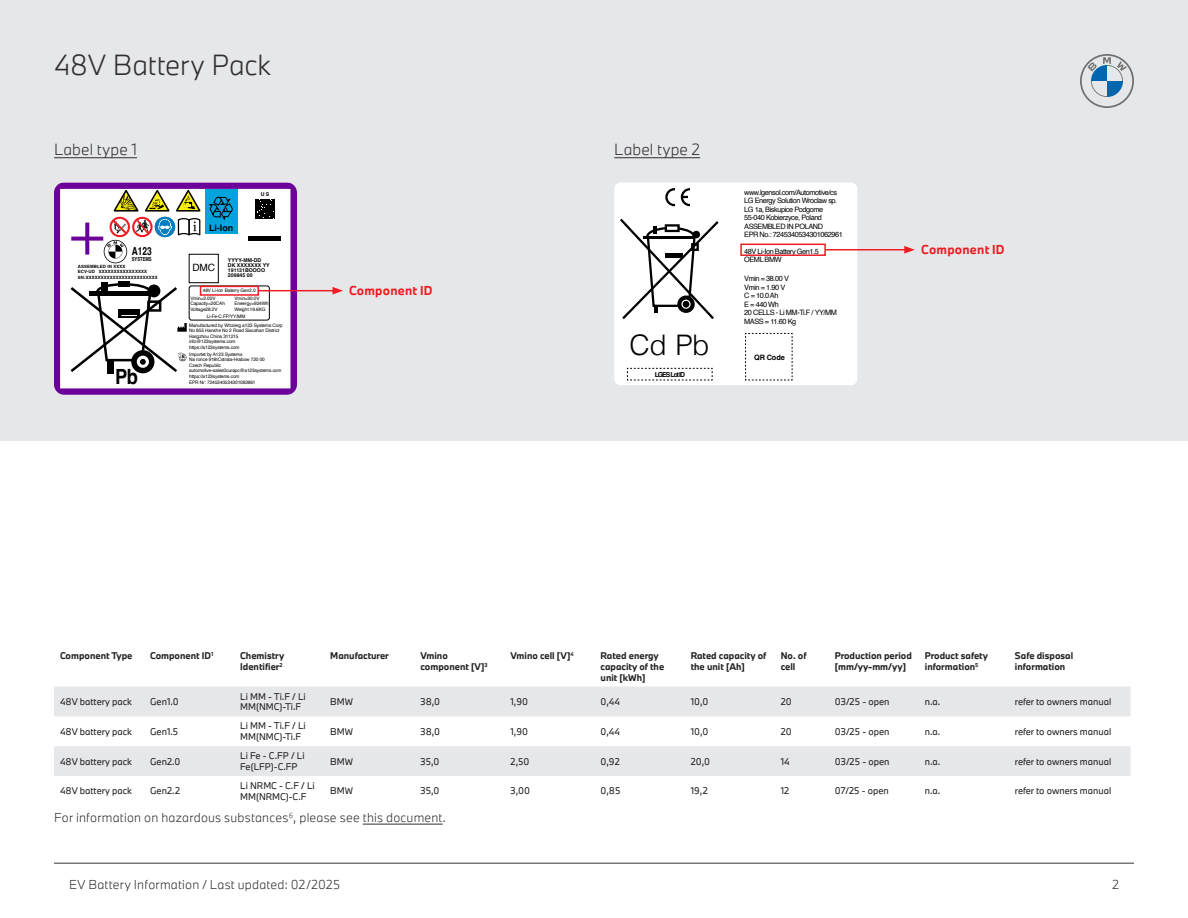
<style>
.page{position:relative;width:1188px;height:918px;background:#fff}
.page>*{position:absolute;margin:0;border:0;box-sizing:border-box;transform-origin:0 0}
.t1{font:300 28.35px "Helvetica";color:#000}
.t2{font:300 27px "BMW Type Next Pro";letter-spacing:-.005em;color:#312f30}
.t3{font:700 21px "Helvetica";color:#000;scale:.87 1}
.t4{font:300 15px "BMW Type Next Pro";letter-spacing:.01em;color:#312f30}
.t5{font:300 12px "BMW Type Next Pro";letter-spacing:.02em;color:#312f30}
.t6{font:700 12px "BMW Type Next Pro";letter-spacing:.02em;color:#ee1d23}
.t7{font:700 11.25px "Helvetica";color:#000;scale:.75 1}
.t8{font:10.05px "Helvetica";color:#000}
.t9{font:9px/10.8px "BMW Type Next Pro";color:#231f20}
.t10{font:700 9px/10.8px "BMW Type Next Pro";color:#231f20}
.t11{font:700 8.85px "Helvetica";color:#000}
.t12{font:7.35px/8.6px "Helvetica";letter-spacing:-.06em;color:#000}
.t13{font:700 7.35px "Helvetica";letter-spacing:-.02em;color:#000}
.t14{font:700 6.9px "Helvetica";letter-spacing:-.14em;color:#000}
.t15{font:700 5.55px "Helvetica";color:#000;scale:.75 1}
.t16{font:700 5.25px/4.9px "Helvetica";color:#000}
.t17{font:4.8px/5.6px "Helvetica";letter-spacing:-.02em;color:#000}
.t18{font:700 4.35px/4.5px "Helvetica";letter-spacing:.02em;color:#000}
</style>
<div class="page">
<div style="left:0;top:0;width:1188px;height:440px;background:#e6e7e9"></div>
<hr style="left:363px;top:824px;width:80px;height:1px;background:#312f30">
<svg style="left:54px;top:687px;width:1076px;height:89px;fill:#e6e7e9"></svg>
<hr style="left:54px;top:862px;width:1080px;height:2px;background:#757679">
<svg style="left:54px;top:182px;width:243px;height:213px;background:#e0cce9"></svg>
<div style="left:205px;top:189px;width:32px;height:45px;background:#00a3dc"></div>
<svg style="left:208px;top:197px;width:24px;height:24px"></svg>
<svg style="left:255px;top:199px;width:20px;height:21px"></svg>
<svg style="left:68px;top:282px;width:119px;height:93px;background:#c8c8c8"></svg>
<div style="left:189px;top:286px;width:81px;height:34px;border:1px solid #000;border-radius:2px"></div>
<div style="left:189px;top:254px;width:30px;height:29px;border:1px solid #000"></div>
<svg style="left:104px;top:190px;width:97px;height:73px;background:#d6d1c6"></svg>
<div style="left:614px;top:182px;width:243px;height:203px;background:#fff;border-radius:6px"></div>
<svg style="left:745px;top:333px;width:48px;height:48px"></svg>
<svg style="left:627px;top:368px;width:86px;height:13px"></svg>
<svg style="left:665px;top:188px;width:9px;height:18px"></svg>
<svg style="left:681px;top:188px;width:9px;height:18px"></svg>
<svg style="left:620px;top:218px;width:99px;height:101px"></svg>
<div style="left:740px;top:244px;width:86px;height:12px;border:2px solid #ee1d23"></div>
<hr style="left:826px;top:249px;width:81px;height:1px;background:#ee1d23">
<svg style="left:904px;top:246px;width:11px;height:8px"></svg>
<div style="left:200px;top:286px;width:59px;height:10px;border:2px solid #ee1d23"></div>
<hr style="left:259px;top:290px;width:76px;height:1px;background:#ee1d23">
<svg style="left:333px;top:287px;width:10px;height:8px"></svg>
<hr style="left:54px;top:157px;width:83px;height:1px;background:#312f30">
<hr style="left:614px;top:157px;width:86px;height:1px;background:#312f30">
<svg style="left:1080px;top:54px;width:54px;height:54px"></svg>
<p class="t2" style="left:54px;top:46px;width:218px">48V Battery Pack</p>
<p class="t4" style="left:54px;top:139px;width:84px">Label type 1</p>
<p class="t4" style="left:614px;top:139px;width:87px">Label type 2</p>
<p class="t7" style="left:132px;top:244px;width:28px">A123</p>
<p class="t15" style="left:132px;top:256px;width:28px">SYSTEMS</p>
<p class="t18" style="left:78px;top:265px;width:71px">ASSEMBLED IN XXXX<br>ECV-UD XXXXXXXXXXXXXXXX</p>
<p class="t18" style="left:78px;top:275px;width:82px">SN:XXXXXXXXXXXXXXXXXXXXXXXX</p>
<p class="t3" style="left:115px;top:364px;width:28px">Pb</p>
<p class="t11" style="left:209px;top:222px;width:26px">Li-Ion</p>
<p class="t16" style="left:261px;top:192px;width:10px">U S</p>
<p class="t8" style="left:193px;top:260px;width:24px">DMC</p>
<p class="t16" style="left:228px;top:258px;width:43px">YYYY-MM-DD<br>DK XXXXXXX YY<br>191131BOOOO<br>209845 00</p>
<p class="t17" style="left:190px;top:287px;width:67px;line-height:7.2px;text-indent:12px">48V Li-Ion Baterry Gen2.0<br>Vmin=2.00V</p>
<p class="t17" style="left:190px;top:301px;width:36px">Capacity=20CAh<br>Voltage28.2V</p>
<p class="t17" style="left:234px;top:295px;width:36px">Vmin=30.0V<br>Eneergy=924Wh<br>Weight:19.6KG</p>
<p class="t17" style="left:207px;top:314px;width:40px">Li-Fe-C.FP/YY/MM</p>
<p class="t17" style="left:189px;top:322px;width:95px">Manufactured by Wnzierg a123 Systems Corp<br>No 855 Hanshe No 2 Road Siacahan District<br>Hargzhou China 311215 info@123systems.com https://a123systems.com</p>
<p class="t17" style="left:189px;top:351px;width:94px">Importet by A123 Systems<br>Na ronce 918|Cstrata-Hrabow 720 00<br>Czech Republic automotive-sales0curapc@a123systems.com https://a123systems.com</p>
<p class="t17" style="left:189px;top:380px;width:68px">EPR Nr: 7245340534301082861</p>
<p class="t6" style="left:349px;top:282px;width:85px">Component ID</p>
<p class="t1" style="left:630px;top:321px;width:82px">Cd Pb</p>
<p class="t14" style="left:655px;top:371px;width:32px">LGES LotID</p>
<p class="t12" style="left:744px;top:188px;width:100px">www.lgensol.com/Automotive/cs<br>LG Energy Solution Wroclaw sp.<br>LG 1a, Biskupice Podgome<br>55-040 Kobierzyce, Poland<br>ASSEMBLED IN POLAND<br>EPR No.: 7245340534301062961</p>
<p class="t12" style="left:744px;top:247px;width:76px">48V Li-Ion Battery Gen1.5<br>OEML BMW</p>
<p class="t12" style="left:744px;top:275px;width:94px">Vmin = 38.00 V<br>Vmin = 1.90 V<br>C = 10.0 Ah<br>E = 440 Wh<br>20 CELLS - Li MM-Ti.F / YY/MM<br>MASS = 11.60 Kg</p>
<p class="t13" style="left:754px;top:353px;width:32px">QR Code</p>
<p class="t6" style="left:921px;top:241px;width:85px">Component ID</p>
<p class="t10" style="left:60px;top:650px;width:74px">Component Type</p>
<p class="t10" style="left:150px;top:650px;width:65px">Component ID<sup>1</sup></p>
<p class="t10" style="left:240px;top:650px;width:46px">Chemistry<br>Identifier<sup>2</sup></p>
<p class="t10" style="left:330px;top:650px;width:60px">Manufacturer</p>
<p class="t10" style="left:420px;top:650px;width:69px">Vmino component [V]<sup>3</sup></p>
<p class="t10" style="left:511px;top:650px;width:65px">Vmino cell [V]<sup>4</sup></p>
<p class="t10" style="left:601px;top:650px;width:65px">Rated energy capacity of the unit [kWh]</p>
<p class="t10" style="left:691px;top:650px;width:77px">Rated capacity of the unit [Ah]</p>
<p class="t10" style="left:781px;top:650px;width:27px">No. of cell</p>
<p class="t10" style="left:835px;top:650px;width:79px">Production period</p>
<p class="t10" style="left:835px;top:661px;width:73px">[mm/yy-mm/yy]</p>
<p class="t10" style="left:925px;top:650px;width:65px">Product safety information<sup>5</sup></p>
<p class="t10" style="left:1015px;top:650px;width:60px">Safe disposal information</p>
<p class="t9" style="left:60px;top:696px;width:73px">48V battery pack</p>
<p class="t9" style="left:150px;top:696px;width:30px">Gen1.0</p>
<p class="t9" style="left:240px;top:691px;width:67px">Li MM - Ti.F / Li<br>MM(NMC)-Ti.F</p>
<p class="t9" style="left:330px;top:696px;width:24px">BMW</p>
<p class="t9" style="left:420px;top:696px;width:21px">38,0</p>
<p class="t9" style="left:511px;top:696px;width:19px">1,90</p>
<p class="t9" style="left:601px;top:696px;width:21px">0,44</p>
<p class="t9" style="left:691px;top:696px;width:19px">10,0</p>
<p class="t9" style="left:781px;top:696px;width:13px">20</p>
<p class="t9" style="left:835px;top:696px;width:56px">03/25 - open</p>
<p class="t9" style="left:925px;top:696px;width:17px">n.a.</p>
<p class="t9" style="left:1015px;top:696px;width:98px">refer to owners manual</p>
<p class="t9" style="left:60px;top:726px;width:73px">48V battery pack</p>
<p class="t9" style="left:150px;top:726px;width:30px">Gen1.5</p>
<p class="t9" style="left:240px;top:720px;width:67px">Li MM - Ti.F / Li<br>MM(NMC)-Ti.F</p>
<p class="t9" style="left:330px;top:726px;width:24px">BMW</p>
<p class="t9" style="left:420px;top:726px;width:21px">38,0</p>
<p class="t9" style="left:511px;top:726px;width:19px">1,90</p>
<p class="t9" style="left:601px;top:726px;width:21px">0,44</p>
<p class="t9" style="left:691px;top:726px;width:19px">10,0</p>
<p class="t9" style="left:781px;top:726px;width:13px">20</p>
<p class="t9" style="left:835px;top:726px;width:56px">03/25 - open</p>
<p class="t9" style="left:925px;top:726px;width:17px">n.a.</p>
<p class="t9" style="left:1015px;top:726px;width:98px">refer to owners manual</p>
<p class="t9" style="left:60px;top:756px;width:73px">48V battery pack</p>
<p class="t9" style="left:150px;top:756px;width:32px">Gen2.0</p>
<p class="t9" style="left:240px;top:750px;width:66px">Li Fe - C.FP / Li<br>Fe(LFP)-C.FP</p>
<p class="t9" style="left:330px;top:756px;width:24px">BMW</p>
<p class="t9" style="left:420px;top:756px;width:20px">35,0</p>
<p class="t9" style="left:511px;top:756px;width:20px">2,50</p>
<p class="t9" style="left:601px;top:756px;width:21px">0,92</p>
<p class="t9" style="left:691px;top:756px;width:21px">20,0</p>
<p class="t9" style="left:781px;top:756px;width:10px">14</p>
<p class="t9" style="left:835px;top:756px;width:56px">03/25 - open</p>
<p class="t9" style="left:925px;top:756px;width:17px">n.a.</p>
<p class="t9" style="left:1015px;top:756px;width:98px">refer to owners manual</p>
<p class="t9" style="left:60px;top:785px;width:73px">48V battery pack</p>
<p class="t9" style="left:150px;top:785px;width:32px">Gen2.2</p>
<p class="t9" style="left:240px;top:780px;width:76px">Li NRMC - C.F / Li<br>MM(NRMC)-C.F</p>
<p class="t9" style="left:330px;top:785px;width:24px">BMW</p>
<p class="t9" style="left:420px;top:785px;width:20px">35,0</p>
<p class="t9" style="left:511px;top:785px;width:21px">3,00</p>
<p class="t9" style="left:601px;top:785px;width:21px">0,85</p>
<p class="t9" style="left:691px;top:785px;width:19px">19,2</p>
<p class="t9" style="left:781px;top:785px;width:10px">12</p>
<p class="t9" style="left:835px;top:785px;width:56px">07/25 - open</p>
<p class="t9" style="left:925px;top:785px;width:17px">n.a.</p>
<p class="t9" style="left:1015px;top:785px;width:98px">refer to owners manual</p>
<p class="t5" style="left:54px;top:809px;width:393px">For information on hazardous substances<sup>6</sup>, please see this document.</p>
<p class="t5" style="left:69px;top:876px;width:273px">EV Battery Information / Last updated: 02/2025</p>
<p class="t5" style="left:1112px;top:876px;width:8px">2</p>
</div>
